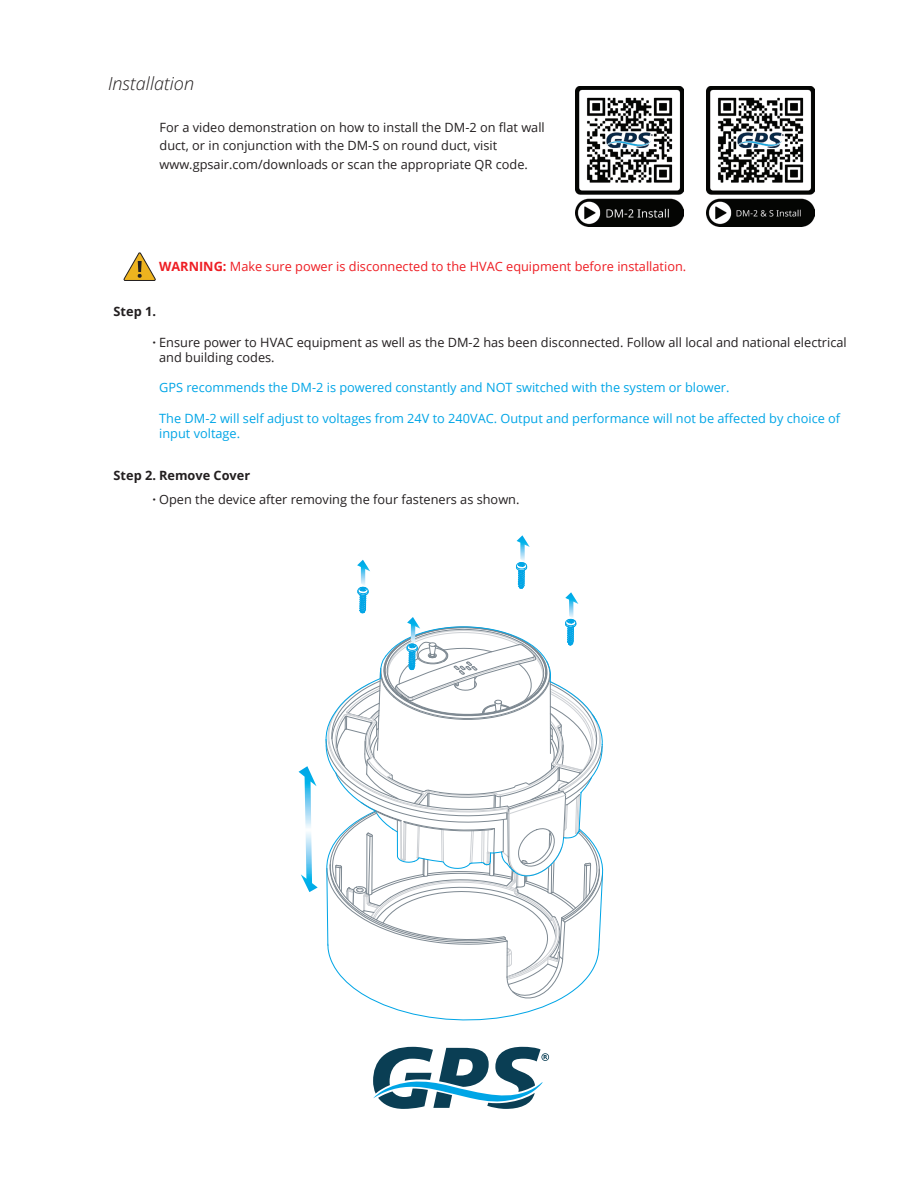
<style>
.page{position:relative;width:918px;height:1188px;background:#fff}
.page>*{position:absolute;margin:0;border:0;box-sizing:border-box;transform-origin:0 0}
.t1{font:italic 300 18px "Open Sans";color:#231f20}
.t2{font:12.75px/18.3px "Open Sans";color:#231f20}
.t3{font:12.75px/15.3px "Open Sans";color:#00a5e6}
.t4{font:12.75px "Open Sans";color:#ee1d23}
.t5{font:700 12.75px "Open Sans";color:#231f20}
.s1{font-weight:700}
</style>
<div class="page">
<svg style="left:373px;top:1047px;width:176px;height:62px"></svg>
<svg style="left:325px;top:535px;width:279px;height:486px"></svg>
<svg style="left:299px;top:766px;width:19px;height:126px"></svg>
<svg style="left:123px;top:252px;width:33px;height:29px"></svg>
<img style="left:575px;top:87px;width:108px;height:139px">
<img style="left:706px;top:87px;width:108px;height:139px">
<h1 class="t1" style="left:108px;top:71px;width:88px">Installation</h1>
<p class="t2" style="left:160px;top:118px;width:387px">For a video demonstration on how to install the DM-2 on flat wall duct, or in conjunction with the DM-S on round duct, visit www.gpsair.com/downloads or scan the appropriate QR code.</p>
<p class="t4" style="left:159px;top:258px;width:529px"><span class="s1">WARNING:</span> Make sure power is disconnected to the HVAC equipment before installation.</p>
<p class="t5" style="left:114px;top:303px;width:44px">Step 1.</p>
<p class="t2" style="left:159px;top:334px;width:689px;line-height:15.3px;text-indent:-7px"><span class="s1">·</span> Ensure power to HVAC equipment as well as the DM-2 has been disconnected. Follow all local and national electrical and building codes.</p>
<p class="t3" style="left:159px;top:380px;width:572px">GPS recommends the DM-2 is powered constantly and NOT switched with the system or blower.</p>
<p class="t3" style="left:159px;top:410px;width:683px">The DM-2 will self adjust to voltages from 24V to 240VAC. Output and performance will not be affected by choice of input voltage.</p>
<p class="t2" style="left:152px;top:462px;width:369px;line-height:24.6px;text-indent:-39px"><span class="s1">Step 2. Remove Cover<br>·</span> Open the device after removing the four fasteners as shown.</p>
</div>
